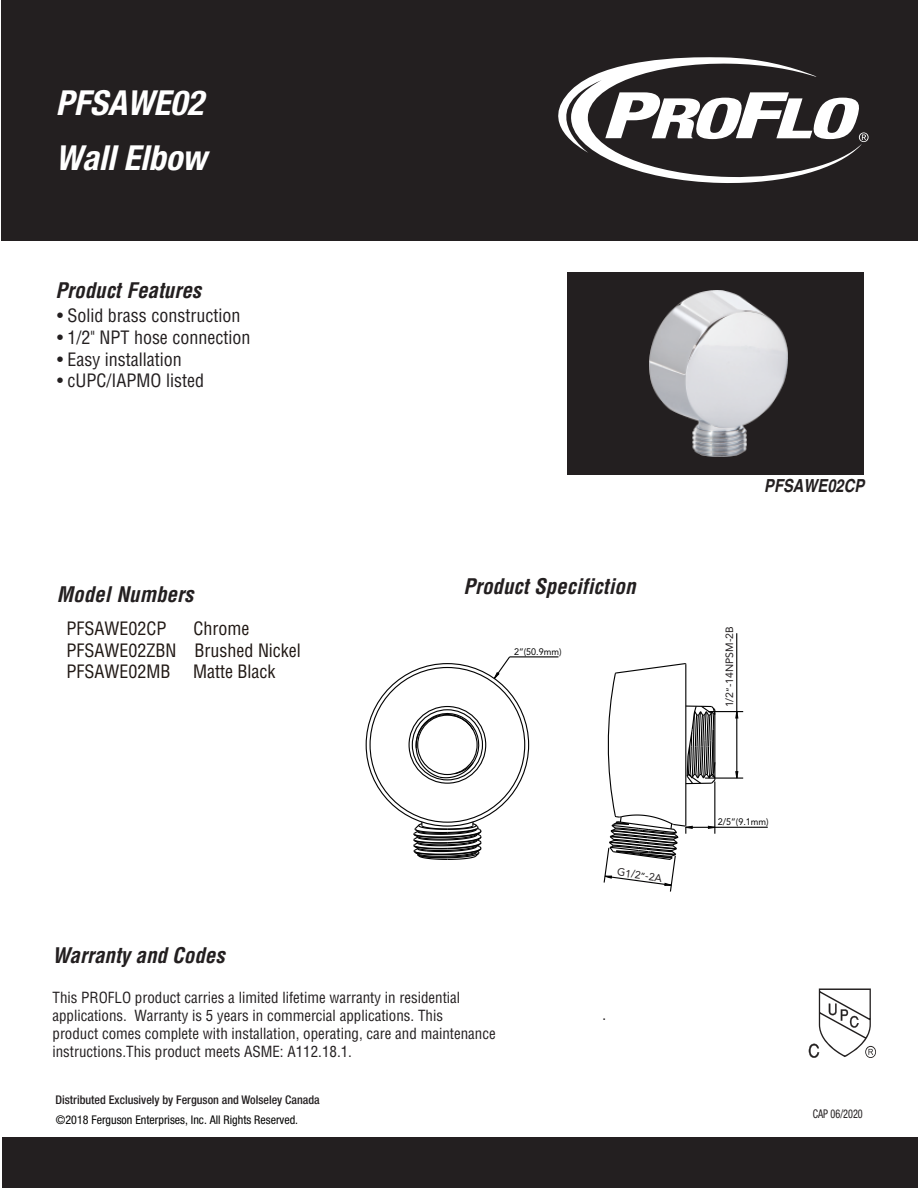
<style>
.page{position:relative;width:918px;height:1188px;background:#fff}
.page>*{position:absolute;margin:0;border:0;box-sizing:border-box;transform-origin:0 0}
.t1{font:italic 700 condensed 34.5px "Helvetica Neue";color:#fff}
.t2{font:italic 700 condensed 21px "Helvetica";color:#231f20}
.t3{font:condensed 18px "Helvetica";color:#231f20}
.t4{font:condensed 18px/21.6px "Helvetica";color:#201814}
.t5{font:italic 700 condensed 18px "Helvetica";color:#231f20}
.t6{font:condensed 15px/18px "Helvetica";color:#231f20}
.t7{font:condensed 15px "Helvetica Neue";color:#231f20}
.t8{font:500 condensed 12px "Helvetica Neue";color:#231f20}
.t9{font:condensed 12px "Helvetica Neue";color:#050504}
.t10{font:condensed 12px "Helvetica Neue";color:#231f20;scale:.85 1}
.t11{font:10.5px "Avenir";color:#231f20}
.t12{font:9.45px "Avenir";color:#030303;scale:.96 1}
.s1{font-size:9.45px;color:#030303}
</style>
<div class="page">
<svg style="left:809px;top:989px;width:67px;height:69px"></svg>
<div style="left:567px;top:272px;width:297px;height:202px;background:#231f20"></div>
<div style="left:2px;top:0;width:916px;height:241px;background:#231f20"></div>
<div style="left:2px;top:1137px;width:916px;height:51px;background:#231f20"></div>
<svg style="left:558px;top:57px;width:311px;height:126px"></svg>
<svg style="left:735px;top:710px;width:4px;height:9px"></svg>
<svg style="left:735px;top:771px;width:4px;height:7px"></svg>
<svg style="left:493px;top:656px;width:18px;height:24px"></svg>
<svg style="left:413px;top:822px;width:69px;height:38px"></svg>
<hr style="left:510px;top:656px;width:49px;height:1px;background:#030303">
<hr style="left:686px;top:827px;width:82px;height:1px;background:#030303">
<hr style="left:705px;top:778px;width:38px;height:1px;background:#030303">
<hr style="left:708px;top:711px;width:35px;height:1px;background:#030303">
<hr style="left:736px;top:633px;width:1px;height:145px;background:#030303">
<div style="left:409px;top:706px;width:77px;height:78px;border:1px solid #030303;border-radius:50%"></div>
<div style="left:412px;top:709px;width:71px;height:71px;border:1px solid #030303;border-radius:50%"></div>
<svg style="left:415px;top:711px;width:66px;height:68px"></svg>
<div style="left:417px;top:715px;width:61px;height:60px;border:1px solid #030303;border-radius:50%"></div>
<svg style="left:603px;top:663px;width:113px;height:229px"></svg>
<img style="left:649px;top:290px;width:138px;height:167px">
<h1 class="t1" style="left:56px;top:82px;width:149px">PFSAWE02</h1>
<h1 class="t1" style="left:56px;top:136px;width:152px">Wall Elbow</h1>
<h2 class="t2" style="left:56px;top:277px;width:147px">Product Features</h2>
<p class="t3" style="left:57px;top:305px;width:185px">• Solid brass construction</p>
<p class="t3" style="left:57px;top:326px;width:195px">• 1/2" NPT hose connection</p>
<p class="t3" style="left:57px;top:348px;width:126px">• Easy installation</p>
<p class="t3" style="left:57px;top:369px;width:149px">• cUPC/IAPMO listed</p>
<h2 class="t2" style="left:57px;top:581px;width:138px">Model Numbers</h2>
<h2 class="t2" style="left:463px;top:573px;width:174px">Product Specifiction</h2>
<p class="t4" style="left:66px;top:618px;width:102px">PFSAWE02CP</p>
<p class="t4" style="left:66px;top:618px;width:236px;text-indent:127px">Chrome<br>PFSAWE02ZBN Brushed Nickel<br>PFSAWE02MB</p>
<p class="t12" style="left:514px;top:646px;width:51px">2”(50.9mm)</p>
<p class="t4" style="left:193px;top:661px;width:84px">Matte Black</p>
<h2 class="t2" style="left:52px;top:942px;width:174px">Warranty and Codes</h2>
<p class="t6" style="left:52px;top:988px;width:445px">This PROFLO product carries a limited lifetime warranty in residential applications. Warranty is 5 years in commercial applications. This<br>product comes complete with installation, operating, care and maintenance instructions.This product meets ASME: A112.18.1.</p>
<p class="t8" style="left:56px;top:1093px;width:266px">Distributed Exclusively by Ferguson and Wolseley Canada</p>
<p class="t9" style="left:56px;top:1113px;width:244px">©2018 Ferguson Enterprises, Inc. All Rights Reserved.</p>
<p class="t11" style="left:618px;top:866px;width:47px;rotate:8deg">G1/2<span class="s1">”</span>-2A</p>
<p class="t7" style="left:603px;top:1006px;width:5px">.</p>
<p class="t5" style="left:764px;top:474px;width:102px">PFSAWE02CP</p>
<p class="t11" style="left:723px;top:707px;width:83px;rotate:-90deg">1/2<span class="s1">”</span>-14NPSM-2B</p>
<p class="t12" style="left:718px;top:816px;width:54px">2/5”(9.1mm)</p>
<p class="t10" style="left:813px;top:1107px;width:60px">CAP 06/2020</p>
</div>
